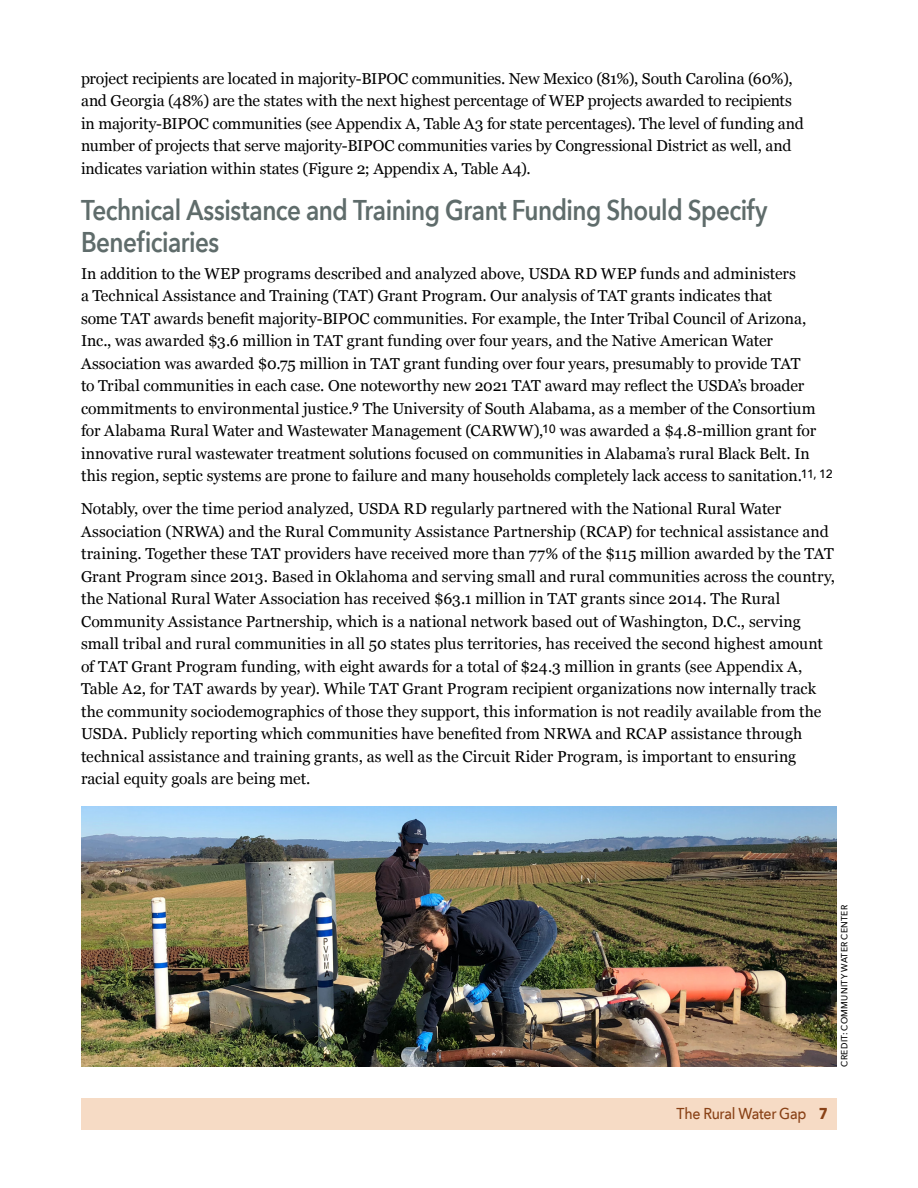
<style>
.page{position:relative;width:918px;height:1188px;background:#fff}
.page>*{position:absolute;margin:0;border:0;box-sizing:border-box;transform-origin:0 0}
.USDA_paper_subsubhea{font:600 28.5px/31.5px "Avenir Next";letter-spacing:-.02em;color:#5f6c6b;scale:.85 1}
.USDA_Paper_Text{font:15.75px/22.5px "Georgia";color:#000}
.t1{font:500 15.75px "Avenir Next";letter-spacing:-.02em;color:#894116;scale:.9 1}
.USDA_Photo_Credit{font:500 9px "Avenir Next";letter-spacing:.035em;color:#000;scale:.95 1}
.s1{font-weight:700}
</style>
<div class="page">
<div style="left:81px;top:1098px;width:756px;height:32px;background:#f6dbc5"></div>
<img style="left:81px;top:806px;width:756px;height:260px">
<p class="USDA_Paper_Text" style="left:81px;top:67px;width:724px">project recipients are located in majority-BIPOC communities. New Mexico (81%), South Carolina (60%), and Georgia (48%) are the states with the next highest percentage of WEP projects awarded to recipients in majority-BIPOC communities (see Appendix A, Table A3 for state percentages). The level of funding and number of projects that serve majority-BIPOC communities varies by Congressional District as well, and indicates variation within states (Figure 2; Appendix A, Table A4).</p>
<p class="USDA_paper_subsubhea" style="left:81px;top:194px;width:809px">Technical Assistance and Training Grant Funding Should Specify<br>Beneficiaries</p>
<p class="USDA_Paper_Text" style="left:81px;top:262px;width:753px">In addition to the WEP programs described and analyzed above, USDA RD WEP funds and administers<br>a Technical Assistance and Training (TAT) Grant Program. Our analysis of TAT grants indicates that<br>some TAT awards benefit majority-BIPOC communities. For example, the Inter Tribal Council of Arizona, Inc., was awarded $3.6 million in TAT grant funding over four years, and the Native American Water Association was awarded $0.75 million in TAT grant funding over four years, presumably to provide TAT<br>to Tribal communities in each case. One noteworthy new 2021 TAT award may reflect the USDA’s broader commitments to environmental justice.<sup>9</sup> The University of South Alabama, as a member of the Consortium for Alabama Rural Water and Wastewater Management (CARWW),<sup>10</sup> was awarded a $4.8-million grant for innovative rural wastewater treatment solutions focused on communities in Alabama’s rural Black Belt. In this region, septic systems are prone to failure and many households completely lack access to sanitation.<sup>11,</sup> <sup>12</sup></p>
<p class="USDA_Paper_Text" style="left:81px;top:497px;width:756px">Notably, over the time period analyzed, USDA RD regularly partnered with the National Rural Water Association (NRWA) and the Rural Community Assistance Partnership (RCAP) for technical assistance and training. Together these TAT providers have received more than 77% of the $115 million awarded by the TAT Grant Program since 2013. Based in Oklahoma and serving small and rural communities across the country, the National Rural Water Association has received $63.1 million in TAT grants since 2014. The Rural Community Assistance Partnership, which is a national network based out of Washington, D.C., serving small tribal and rural communities in all 50 states plus territories, has received the second highest amount of TAT Grant Program funding, with eight awards for a total of $24.3 million in grants (see Appendix A, Table A2, for TAT awards by year). While TAT Grant Program recipient organizations now internally track the community sociodemographics of those they support, this information is not readily available from the USDA. Publicly reporting which communities have benefited from NRWA and RCAP assistance through technical assistance and training grants, as well as the Circuit Rider Program, is important to ensuring racial equity goals are being met.</p>
<p class="USDA_Photo_Credit" style="left:837px;top:1066px;width:171px;rotate:-90deg">CREDIT: COMMUNITY WATER CENTER</p>
<p class="t1" style="left:677px;top:1100px;width:170px">The Rural Water Gap <span class="s1">7</span></p>
</div>
